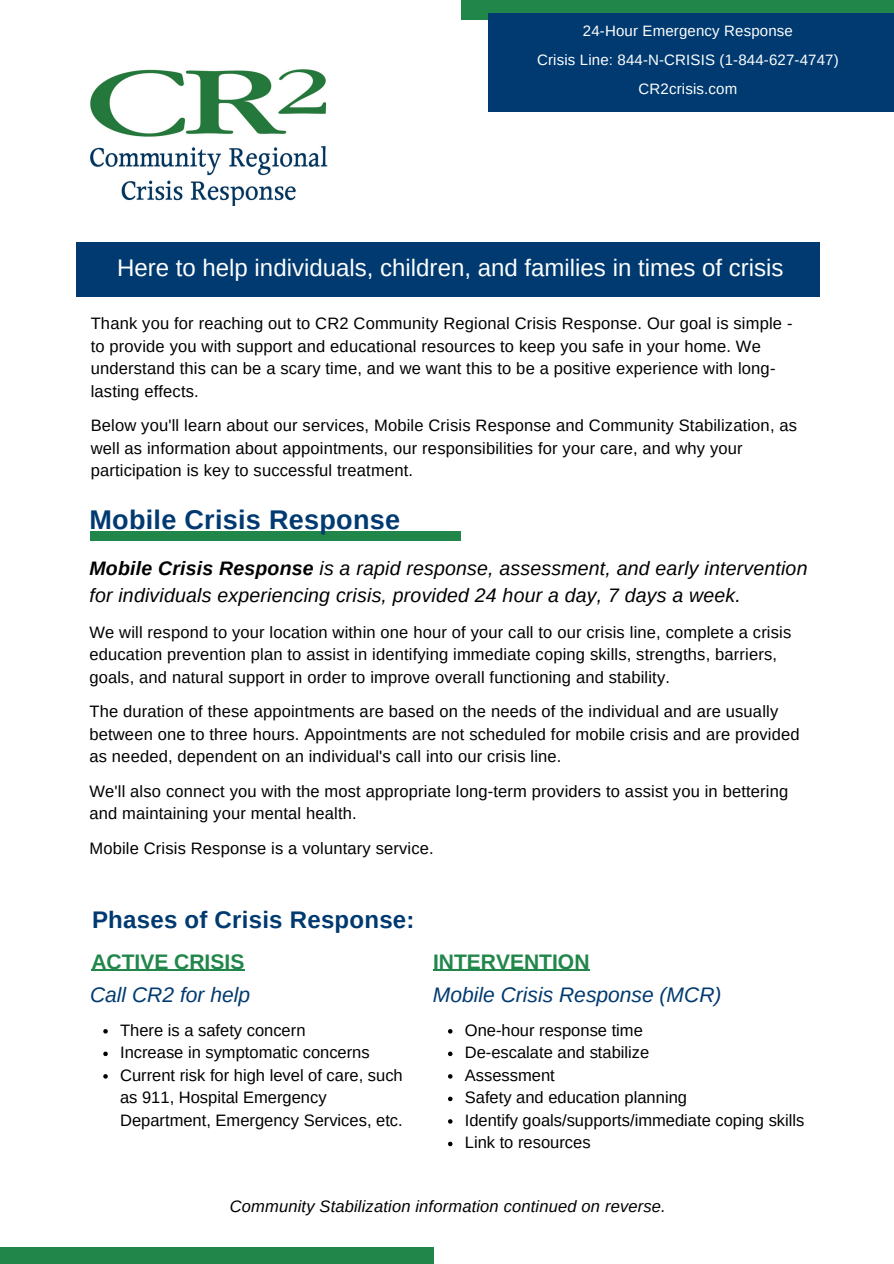
<style>
.page{position:relative;width:894px;height:1264px;background:#fff}
.page>*{position:absolute;margin:0;border:0;box-sizing:border-box;transform-origin:0 0}
.t1{font:700 27px "Arimo";letter-spacing:.01em;color:#003a70}
.t2{font:24px "Arimo";color:#fdfefe}
.t3{font:700 24px "Arimo";letter-spacing:.01em;color:#003a70}
.t4{font:italic 21px "Arimo";color:#003a70}
.t5{font:700 21px "Arimo";color:#218649}
.t6{font:italic 19.5px/27px "Arimo";letter-spacing:.01em;color:#000}
.t7{font:16.5px/22.5px "Arimo";letter-spacing:.01em;color:#000}
.t8{font:italic 16.5px "Arimo";letter-spacing:.01em;color:#000}
.t9{font:15px "Arimo";letter-spacing:.01em;color:#fdfefe}
.s1{font-weight:700}
</style>
<div class="page">
<div style="left:0;top:1247px;width:433px;height:16px;background:#218649"></div>
<div style="left:461px;top:0;width:432px;height:20px;background:#218649"></div>
<div style="left:77px;top:242px;width:743px;height:54px;background:#003a70"></div>
<div style="left:90px;top:531px;width:370px;height:10px;background:#218649"></div>
<img style="left:90px;top:69px;width:238px;height:137px">
<hr style="left:91px;top:969px;width:153px;height:1px;background:#218649">
<hr style="left:433px;top:969px;width:156px;height:1px;background:#218649">
<svg style="left:103px;top:1029px;width:5px;height:4px"></svg>
<svg style="left:103px;top:1051px;width:5px;height:5px"></svg>
<svg style="left:103px;top:1074px;width:5px;height:4px"></svg>
<svg style="left:448px;top:1029px;width:4px;height:4px"></svg>
<svg style="left:448px;top:1051px;width:4px;height:5px"></svg>
<svg style="left:448px;top:1074px;width:4px;height:4px"></svg>
<svg style="left:448px;top:1096px;width:4px;height:5px"></svg>
<svg style="left:448px;top:1119px;width:4px;height:4px"></svg>
<svg style="left:448px;top:1141px;width:4px;height:5px"></svg>
<div style="left:488px;top:14px;width:405px;height:98px;background:#003a70"></div>
<p class="t9" style="left:582px;top:22px;width:211px">24-Hour Emergency Response</p>
<p class="t9" style="left:537px;top:51px;width:303px">Crisis Line: 844-N-CRISIS (1-844-627-4747)</p>
<p class="t9" style="left:638px;top:80px;width:100px">CR2crisis.com</p>
<p class="t2" style="left:117px;top:254px;width:668px">Here to help individuals, children, and families in times of crisis</p>
<p class="t7" style="left:91px;top:312px;width:703px">Thank you for reaching out to CR2 Community Regional Crisis Response. Our goal is simple - to provide you with support and educational resources to keep you safe in your home. We understand this can be a scary time, and we want this to be a positive experience with long&shy;lasting effects.</p>
<p class="t7" style="left:91px;top:414px;width:707px">Below you'll learn about our services, Mobile Crisis Response and Community Stabilization, as well as information about appointments, our responsibilities for your care, and why your participation is key to successful treatment.</p>
<p class="t1" style="left:89px;top:505px;width:312px">Mobile Crisis Response</p>
<p class="t6" style="left:89px;top:555px;width:719px"><span class="s1">Mobile Crisis Response</span> is a rapid response, assessment, and early intervention for individuals experiencing crisis, provided 24 hour a day, 7 days a week.</p>
<p class="t7" style="left:89px;top:620px;width:703px">We will respond to your location within one hour of your call to our crisis line, complete a crisis education prevention plan to assist in identifying immediate coping skills, strengths, barriers, goals, and natural support in order to improve overall functioning and stability.</p>
<p class="t7" style="left:89px;top:700px;width:711px">The duration of these appointments are based on the needs of the individual and are usually between one to three hours. Appointments are not scheduled for mobile crisis and are provided as needed, dependent on an individual's call into our crisis line.</p>
<p class="t7" style="left:89px;top:780px;width:700px">We'll also connect you with the most appropriate long-term providers to assist you in bettering and maintaining your mental health.</p>
<p class="t7" style="left:89px;top:837px;width:346px">Mobile Crisis Response is a voluntary service.</p>
<p class="t3" style="left:92px;top:906px;width:324px">Phases of Crisis Response:</p>
<p class="t5" style="left:91px;top:949px;width:154px">ACTIVE CRISIS</p>
<p class="t5" style="left:433px;top:949px;width:158px">INTERVENTION</p>
<p class="t4" style="left:90px;top:983px;width:161px">Call CR2 for help</p>
<p class="t4" style="left:433px;top:983px;width:290px">Mobile Crisis Response (MCR)</p>
<p class="t7" style="left:120px;top:1018px;width:187px">There is a safety concern</p>
<p class="t7" style="left:120px;top:1041px;width:251px">Increase in symptomatic concerns</p>
<p class="t7" style="left:120px;top:1063px;width:284px">Current risk for high level of care, such as 911, Hospital Emergency<br>Department, Emergency Services, etc.</p>
<p class="t7" style="left:464px;top:1018px;width:179px">One-hour response time</p>
<p class="t7" style="left:464px;top:1041px;width:186px">De-escalate and stabilize</p>
<p class="t7" style="left:464px;top:1063px;width:91px">Assessment</p>
<p class="t7" style="left:464px;top:1086px;width:224px">Safety and education planning</p>
<p class="t7" style="left:464px;top:1108px;width:341px">Identify goals/supports/immediate coping skills</p>
<p class="t7" style="left:464px;top:1131px;width:127px">Link to resources</p>
<p class="t8" style="left:230px;top:1196px;width:437px">Community Stabilization information continued on reverse.</p>
</div>
